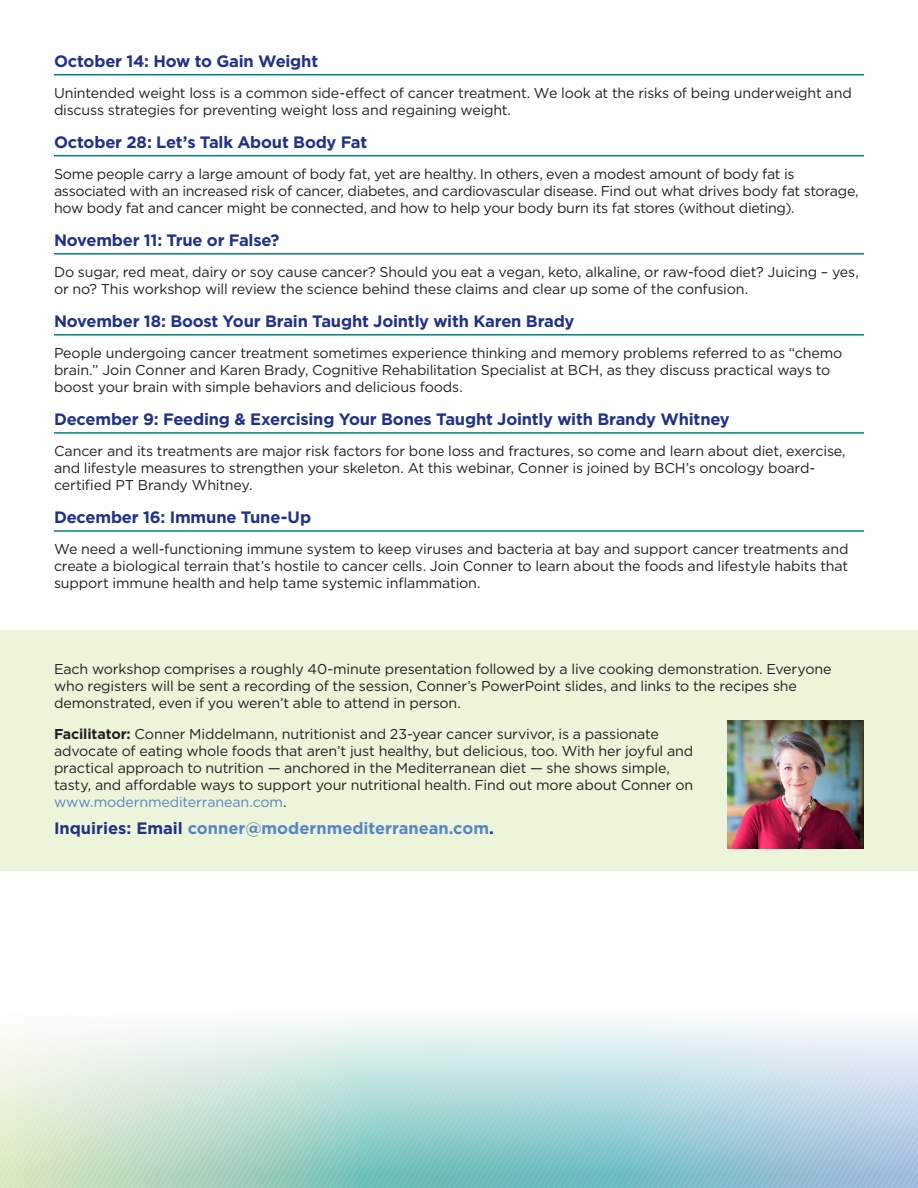
<style>
.page{position:relative;width:918px;height:1188px;background:#fff}
.page>*{position:absolute;margin:0;border:0;box-sizing:border-box;transform-origin:0 0}
.t1{font:700 16.5px "Gotham";letter-spacing:-.015em;color:#203188}
.t2{font:700 16.5px "Gotham";color:#5786c5}
.t3{font:14.25px/17.1px "Gotham";letter-spacing:-.015em;color:#231f20}
.s1{font-weight:700}
.s2{color:#5786c5}
.s3{color:#203188}
</style>
<div class="page">
<svg style="left:0;top:1021px;width:629px;height:167px"></svg>
<svg style="left:629px;top:1021px;width:289px;height:167px"></svg>
<hr style="left:54px;top:74px;width:810px;height:1px;background:#00827c">
<hr style="left:54px;top:155px;width:810px;height:1px;background:#00827c">
<hr style="left:54px;top:253px;width:810px;height:2px;background:#00827c">
<hr style="left:54px;top:334px;width:810px;height:2px;background:#00827c">
<hr style="left:54px;top:432px;width:810px;height:2px;background:#00827c">
<hr style="left:54px;top:530px;width:810px;height:2px;background:#00827c">
<div style="left:0;top:630px;width:918px;height:240px;background:#ecf4da"></div>
<img style="left:727px;top:720px;width:137px;height:128px">
<p class="t1" style="left:54px;top:50px;width:266px">October 14: How to Gain Weight</p>
<p class="t3" style="left:54px;top:84px;width:799px">Unintended weight loss is a common side-effect of cancer treatment. We look at the risks of being underweight and discuss strategies for preventing weight loss and regaining weight.</p>
<p class="t1" style="left:54px;top:131px;width:315px">October 28: Let’s Talk About Body Fat</p>
<p class="t3" style="left:54px;top:165px;width:806px">Some people carry a large amount of body fat, yet are healthy. In others, even a modest amount of body fat is associated with an increased risk of cancer, diabetes, and cardiovascular disease. Find out what drives body fat storage, how body fat and cancer might be connected, and how to help your body burn its fat stores (without dieting).</p>
<p class="t1" style="left:54px;top:230px;width:227px">November 11: True or False?</p>
<p class="t3" style="left:54px;top:263px;width:806px">Do sugar, red meat, dairy or soy cause cancer? Should you eat a vegan, keto, alkaline, or raw-food diet? Juicing – yes, or no? This workshop will review the science behind these claims and clear up some of the confusion.</p>
<p class="t1" style="left:54px;top:311px;width:522px">November 18: Boost Your Brain Taught Jointly with Karen Brady</p>
<p class="t3" style="left:54px;top:344px;width:790px">People undergoing cancer treatment sometimes experience thinking and memory problems referred to as “chemo brain.” Join Conner and Karen Brady, Cognitive Rehabilitation Specialist at BCH, as they discuss practical ways to boost your brain with simple behaviors and delicious foods.</p>
<p class="t1" style="left:54px;top:409px;width:677px">December 9: Feeding &amp; Exercising Your Bones Taught Jointly with Brandy Whitney</p>
<p class="t3" style="left:54px;top:442px;width:793px">Cancer and its treatments are major risk factors for bone loss and fractures, so come and learn about diet, exercise, and lifestyle measures to strengthen your skeleton. At this webinar, Conner is joined by BCH’s oncology board&shy;certified PT Brandy Whitney.</p>
<p class="t1" style="left:54px;top:507px;width:259px">December 16: Immune Tune-Up</p>
<p class="t3" style="left:54px;top:540px;width:796px;text-align:justify">We need a well-functioning immune system to keep viruses and bacteria at bay and support cancer treatments and create a biological terrain that’s hostile to cancer cells. Join Conner to learn about the foods and lifestyle habits that support immune health and help tame systemic inflammation.</p>
<p class="t3" style="left:54px;top:660px;width:779px">Each workshop comprises a roughly 40-minute presentation followed by a live cooking demonstration. Everyone who registers will be sent a recording of the session, Conner’s PowerPoint slides, and links to the recipes she demonstrated, even if you weren’t able to attend in person.</p>
<p class="t3" style="left:54px;top:725px;width:641px"><span class="s1">Facilitator:</span> Conner Middelmann, nutritionist and 23-year cancer survivor, is a passionate advocate of eating whole foods that aren’t just healthy, but delicious, too. With her joyful and practical approach to nutrition — anchored in the Mediterranean diet — she shows simple, tasty, and affordable ways to support your nutritional health. Find out more about Conner on <span class="s2">www.modernmediterranean.com</span>.</p>
<p class="t2" style="left:54px;top:817px;width:441px"><span class="s3">Inquiries: Email</span> conner@modernmediterranean.com<span class="s3">.</span></p>
</div>
